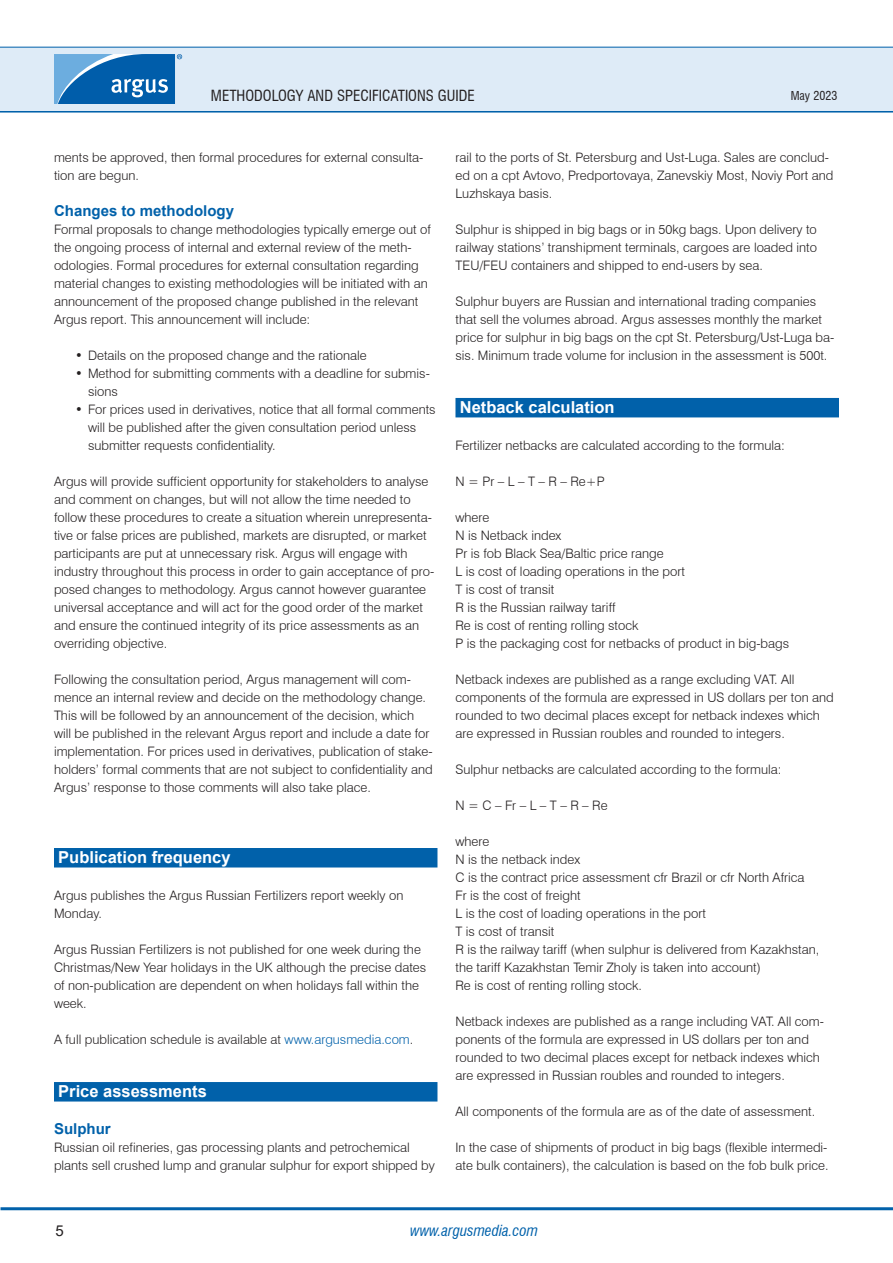
<style>
.page{position:relative;width:893px;height:1263px;background:#fff}
.page>*{position:absolute;margin:0;border:0;box-sizing:border-box;transform-origin:0 0}
.H1_-_Section_header{font:700 16.5px "Arial";color:#fff}
.t1{font:condensed 15px "Swiss 721 BT";color:#231f20}
.H2_-_Bold_headline{font:700 15px "Arial";color:#0161aa}
.t2{font:italic condensed 15px "Swiss 721 BT";color:#0161aa}
.t3{font:15px "Arial";color:#231f20}
.P1_-_Body_Text{font:300 13.05px/18px "Swiss 721 BT";color:#231f20}
.B2_-_Bullet_text{font:300 13.05px/18px "Swiss 721 BT";color:#231f20}
.t4{font:condensed 12px "Swiss 721 BT";color:#231f20}
.s1{color:#0161aa}
</style>
<div class="page">
<hr style="left:0;top:110px;width:893px;height:3px;background:#0161aa">
<div style="left:0;top:47px;width:893px;height:64px;background:#deebf7"></div>
<hr style="left:0;top:47px;width:893px;height:1px;background:#0161aa">
<hr style="left:1px;top:1207px;width:892px;height:3px;background:#0161aa">
<svg style="left:54px;top:54px;width:128px;height:50px;background:#3883c0"></svg>
<div style="left:54px;top:848px;width:383px;height:19px;background:#0161aa"></div>
<div style="left:54px;top:1082px;width:383px;height:19px;background:#0161aa"></div>
<div style="left:455px;top:398px;width:384px;height:19px;background:#0161aa"></div>
<p class="t1" style="left:211px;top:86px;width:265px">METHODOLOGY AND SPECIFICATIONS GUIDE</p>
<p class="t4" style="left:791px;top:88px;width:48px">May 2023</p>
<p class="P1_-_Body_Text" style="left:54px;top:148px;width:371px">ments be approved, then formal procedures for external consulta&shy;tion are begun.</p>
<p class="H2_-_Bold_headline" style="left:54px;top:200px;width:182px">Changes to methodology</p>
<p class="P1_-_Body_Text" style="left:54px;top:220px;width:379px">Formal proposals to change methodologies typically emerge out of the ongoing process of internal and external review of the meth&shy;odologies. Formal procedures for external consultation regarding material changes to existing methodologies will be initiated with an announcement of the proposed change published in the relevant Argus report. This announcement will include:</p>
<p class="B2_-_Bullet_text" style="left:75px;top:346px;width:293px">• Details on the proposed change and the rationale</p>
<p class="B2_-_Bullet_text" style="left:88px;top:364px;width:343px;text-indent:-13px">• Method for submitting comments with a deadline for submis&shy;sions</p>
<p class="B2_-_Bullet_text" style="left:88px;top:400px;width:349px;text-indent:-13px">• For prices used in derivatives, notice that all formal comments will be published after the given consultation period unless submitter requests confidentiality.</p>
<p class="P1_-_Body_Text" style="left:54px;top:472px;width:382px">Argus will provide sufficient opportunity for stakeholders to analyse and comment on changes, but will not allow the time needed to follow these procedures to create a situation wherein unrepresenta&shy;tive or false prices are published, markets are disrupted, or market participants are put at unnecessary risk. Argus will engage with industry throughout this process in order to gain acceptance of pro&shy;posed changes to methodology. Argus cannot however guarantee universal acceptance and will act for the good order of the market and ensure the continued integrity of its price assessments as an overriding objective.</p>
<p class="P1_-_Body_Text" style="left:54px;top:670px;width:380px">Following the consultation period, Argus management will com&shy;mence an internal review and decide on the methodology change.<br>This will be followed by an announcement of the decision, which will be published in the relevant Argus report and include a date for implementation. For prices used in derivatives, publication of stake&shy;holders’ formal comments that are not subject to confidentiality and Argus’ response to those comments will also take place.</p>
<p class="H1_-_Section_header" style="left:58px;top:846px;width:174px">Publication frequency</p>
<p class="P1_-_Body_Text" style="left:54px;top:886px;width:351px">Argus publishes the Argus Russian Fertilizers report weekly on<br>Monday.</p>
<p class="P1_-_Body_Text" style="left:54px;top:940px;width:374px">Argus Russian Fertilizers is not published for one week during the Christmas/New Year holidays in the UK although the precise dates of non-publication are dependent on when holidays fall within the week.</p>
<p class="P1_-_Body_Text" style="left:54px;top:1030px;width:361px">A full publication schedule is available at <span class="s1">www.argusmedia.com</span>.</p>
<p class="H1_-_Section_header" style="left:58px;top:1080px;width:150px">Price assessments</p>
<p class="H2_-_Bold_headline" style="left:54px;top:1118px;width:58px">Sulphur</p>
<p class="P1_-_Body_Text" style="left:54px;top:1138px;width:382px">Russian oil refineries, gas processing plants and petrochemical plants sell crushed lump and granular sulphur for export shipped by</p>
<p class="P1_-_Body_Text" style="left:455px;top:148px;width:380px">rail to the ports of St. Petersburg and Ust-Luga. Sales are conclud&shy;ed on a cpt Avtovo, Predportovaya, Zanevskiy Most, Noviy Port and<br>Luzhskaya basis.</p>
<p class="P1_-_Body_Text" style="left:455px;top:220px;width:363px;text-align:justify">Sulphur is shipped in big bags or in 50kg bags. Upon delivery to railway stations’ transhipment terminals, cargoes are loaded into TEU/FEU containers and shipped to end-users by sea.</p>
<p class="P1_-_Body_Text" style="left:455px;top:292px;width:380px">Sulphur buyers are Russian and international trading companies that sell the volumes abroad. Argus assesses monthly the market price for sulphur in big bags on the cpt St. Petersburg/Ust-Luga ba&shy;sis. Minimum trade volume for inclusion in the assessment is 500t.</p>
<p class="H1_-_Section_header" style="left:460px;top:396px;width:156px">Netback calculation</p>
<p class="P1_-_Body_Text" style="left:455px;top:436px;width:331px">Fertilizer netbacks are calculated according to the formula:</p>
<p class="P1_-_Body_Text" style="left:455px;top:472px;width:151px">N = Pr – L – T – R – Re+P</p>
<p class="P1_-_Body_Text" style="left:455px;top:508px;width:35px">where</p>
<p class="P1_-_Body_Text" style="left:455px;top:526px;width:107px">N is Netback index</p>
<p class="P1_-_Body_Text" style="left:455px;top:544px;width:210px">Pr is fob Black Sea/Baltic price range</p>
<p class="P1_-_Body_Text" style="left:455px;top:562px;width:231px">L is cost of loading operations in the port</p>
<p class="P1_-_Body_Text" style="left:455px;top:580px;width:100px">T is cost of transit</p>
<p class="P1_-_Body_Text" style="left:455px;top:598px;width:162px">R is the Russian railway tariff</p>
<p class="P1_-_Body_Text" style="left:455px;top:616px;width:184px">Re is cost of renting rolling stock</p>
<p class="P1_-_Body_Text" style="left:455px;top:634px;width:335px">P is the packaging cost for netbacks of product in big-bags</p>
<p class="P1_-_Body_Text" style="left:455px;top:670px;width:380px">Netback indexes are published as a range excluding VAT. All components of the formula are expressed in US dollars per ton and rounded to two decimal places except for netback indexes which are expressed in Russian roubles and rounded to integers.</p>
<p class="P1_-_Body_Text" style="left:455px;top:760px;width:328px">Sulphur netbacks are calculated according to the formula:</p>
<p class="P1_-_Body_Text" style="left:455px;top:796px;width:154px">N = C – Fr – L – T – R – Re</p>
<p class="P1_-_Body_Text" style="left:455px;top:832px;width:35px">where</p>
<p class="P1_-_Body_Text" style="left:455px;top:850px;width:126px">N is the netback index</p>
<p class="P1_-_Body_Text" style="left:455px;top:868px;width:351px">C is the contract price assessment cfr Brazil or cfr North Africa</p>
<p class="P1_-_Body_Text" style="left:455px;top:886px;width:127px">Fr is the cost of freight</p>
<p class="P1_-_Body_Text" style="left:455px;top:904px;width:252px">L is the cost of loading operations in the port</p>
<p class="P1_-_Body_Text" style="left:455px;top:922px;width:100px">T is cost of transit</p>
<p class="P1_-_Body_Text" style="left:455px;top:940px;width:365px">R is the railway tariff (when sulphur is delivered from Kazakhstan, the tariff Kazakhstan Temir Zholy is taken into account)</p>
<p class="P1_-_Body_Text" style="left:455px;top:976px;width:188px">Re is cost of renting rolling stock.</p>
<p class="P1_-_Body_Text" style="left:455px;top:1012px;width:370px">Netback indexes are published as a range including VAT. All com&shy;ponents of the formula are expressed in US dollars per ton and rounded to two decimal places except for netback indexes which are expressed in Russian roubles and rounded to integers.</p>
<p class="P1_-_Body_Text" style="left:455px;top:1102px;width:361px">All components of the formula are as of the date of assessment.</p>
<p class="P1_-_Body_Text" style="left:455px;top:1138px;width:375px">In the case of shipments of product in big bags (flexible intermedi&shy;ate bulk containers), the calculation is based on the fob bulk price.</p>
<p class="t3" style="left:55px;top:1220px;width:10px">5</p>
<p class="t2" style="left:410px;top:1221px;width:129px">www.argusmedia.com</p>
</div>
